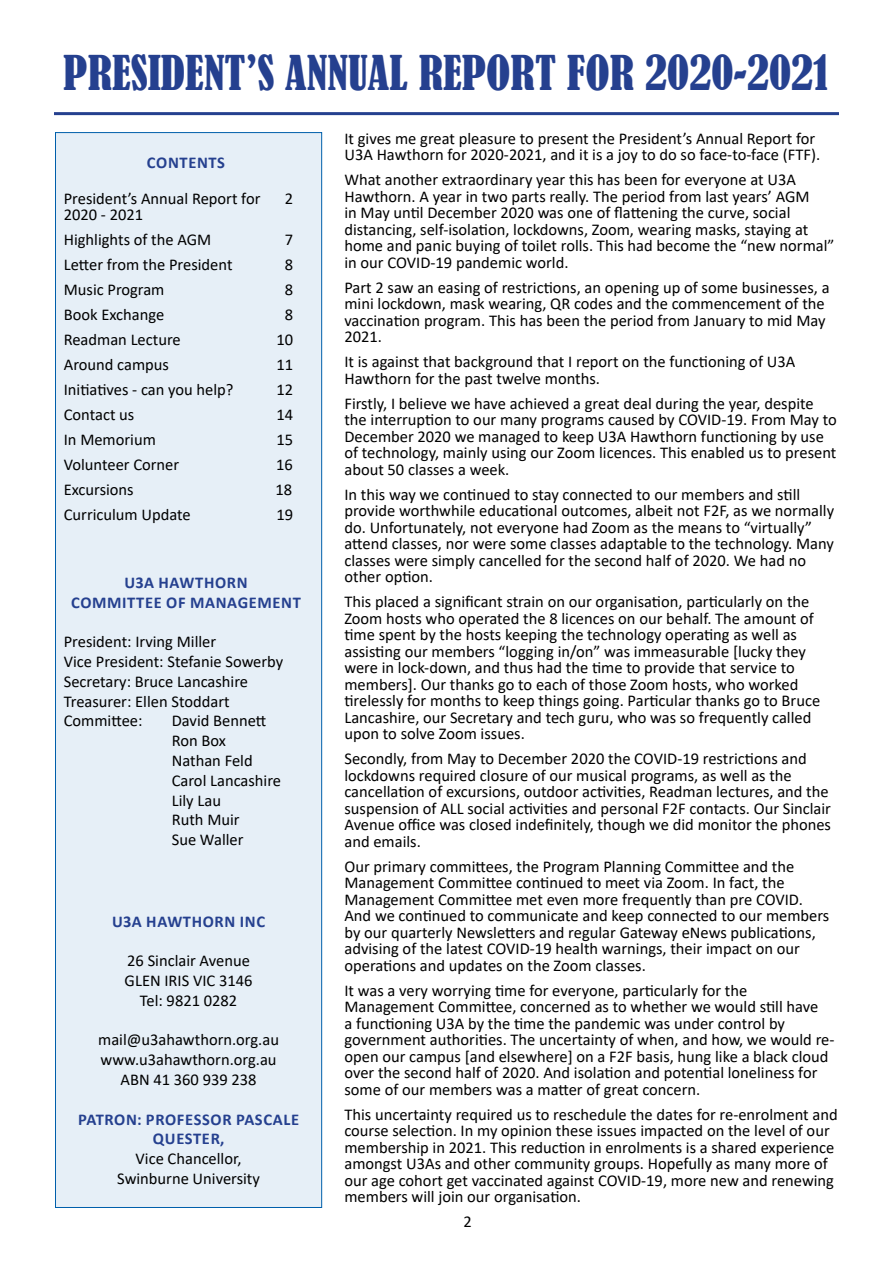
<style>
.page{position:relative;width:893px;height:1263px;background:#fff}
.page>*{position:absolute;margin:0;border:0;box-sizing:border-box;transform-origin:0 0}
.t1{font:condensed 45px "Bernard";color:#25408f}
.t2{font:16.5px/16.5px "Calibri";color:#000}
.t3{font:700 16.5px/19.8px "Calibri";letter-spacing:.04em;color:#25408f;text-align:center}
</style>
<div class="page">
<div style="left:55px;top:132px;width:267px;height:1076px;background:#e6eff7;border:1px solid #005fab"></div>
<hr style="left:54px;top:112px;width:785px;height:3px;background:#25408f">
<h1 class="t1" style="left:63px;top:47px;width:768px">PRESIDENT’S ANNUAL REPORT FOR 2020-2021</h1>
<p class="t3" style="left:147px;top:152px;width:80px">CONTENTS</p>
<p class="t2" style="left:64px;top:190px;width:198px">President’s Annual Report for</p>
<p class="t2" style="left:285px;top:190px;width:10px">2</p>
<p class="t2" style="left:64px;top:202px;width:149px;line-height:25px">2020 - 2021<br>Highlights of the AGM</p>
<p class="t2" style="left:285px;top:231px;width:10px">7</p>
<p class="t2" style="left:64px;top:256px;width:170px">Letter from the President</p>
<p class="t2" style="left:285px;top:256px;width:10px">8</p>
<p class="t2" style="left:64px;top:281px;width:102px">Music Program</p>
<p class="t2" style="left:285px;top:281px;width:10px">8</p>
<p class="t2" style="left:64px;top:306px;width:102px">Book Exchange</p>
<p class="t2" style="left:285px;top:306px;width:10px">8</p>
<p class="t2" style="left:64px;top:331px;width:118px">Readman Lecture</p>
<p class="t2" style="left:277px;top:331px;width:18px">10</p>
<p class="t2" style="left:64px;top:356px;width:107px">Around campus</p>
<p class="t2" style="left:277px;top:356px;width:18px">11</p>
<p class="t2" style="left:64px;top:381px;width:171px">Initiatives - can you help?</p>
<p class="t2" style="left:277px;top:381px;width:18px">12</p>
<p class="t2" style="left:64px;top:406px;width:72px">Contact us</p>
<p class="t2" style="left:277px;top:406px;width:18px">14</p>
<p class="t2" style="left:64px;top:431px;width:94px">In Memorium</p>
<p class="t2" style="left:277px;top:431px;width:18px">15</p>
<p class="t2" style="left:64px;top:456px;width:117px">Volunteer Corner</p>
<p class="t2" style="left:276px;top:456px;width:18px">16</p>
<p class="t2" style="left:64px;top:481px;width:71px">Excursions</p>
<p class="t2" style="left:275px;top:481px;width:18px">18</p>
<p class="t2" style="left:64px;top:506px;width:129px">Curriculum Update</p>
<p class="t2" style="left:277px;top:506px;width:18px">19</p>
<p class="t3" style="left:71px;top:572px;width:231px">U3A HAWTHORN<br>COMMITTEE OF MANAGEMENT</p>
<p class="t2" style="left:64px;top:631px;width:221px;line-height:19.8px">President: Irving Miller<br>Vice President: Stefanie Sowerby<br>Secretary: Bruce Lancashire<br>Treasurer: Ellen Stoddart<br>Committee:</p>
<p class="t2" style="left:172px;top:711px;width:111px;line-height:19.8px">David Bennett<br>Ron Box<br>Nathan Feld<br>Carol Lancashire<br>Lily Lau<br>Ruth Muir<br>Sue Waller</p>
<p class="t3" style="left:112px;top:911px;width:154px">U3A HAWTHORN INC</p>
<p class="t2" style="left:125px;top:950px;width:129px;line-height:19.8px;text-align:center">26 Sinclair Avenue<br>GLEN IRIS VIC 3146<br>Tel: 9821 0282</p>
<p class="t2" style="left:98px;top:1030px;width:182px;line-height:19.8px;text-align:center">mail@u3ahawthorn.org.au www.u3ahawthorn.org.au<br>ABN 41 360 939 238</p>
<p class="t3" style="left:78px;top:1109px;width:223px">PATRON: PROFESSOR PASCALE<br>QUESTER,</p>
<p class="t2" style="left:117px;top:1148px;width:144px;line-height:19.8px;text-align:center">Vice Chancellor,<br>Swinburne University</p>
<p class="t2" style="left:344px;top:129px;width:477px">It gives me great pleasure to present the President’s Annual Report for<br>U3A Hawthorn for 2020-2021, and it is a joy to do so face-to-face (FTF).</p>
<p class="t2" style="left:344px;top:171px;width:491px">What another extraordinary year this has been for everyone at U3A Hawthorn. A year in two parts really. The period from last years’ AGM<br>in May until December 2020 was one of flattening the curve, social distancing, self-isolation, lockdowns, Zoom, wearing masks, staying at home and panic buying of toilet rolls. This had become the “new normal” in our COVID-19 pandemic world.</p>
<p class="t2" style="left:344px;top:278px;width:487px">Part 2 saw an easing of restrictions, an opening up of some businesses, a mini lockdown, mask wearing, QR codes and the commencement of the vaccination program. This has been the period from January to mid May 2021.</p>
<p class="t2" style="left:344px;top:353px;width:452px">It is against that background that I report on the functioning of U3A<br>Hawthorn for the past twelve months.</p>
<p class="t2" style="left:344px;top:394px;width:494px">Firstly, I believe we have achieved a great deal during the year, despite the interruption to our many programs caused by COVID-19. From May to December 2020 we managed to keep U3A Hawthorn functioning by use of technology, mainly using our Zoom licences. This enabled us to present about 50 classes a week.</p>
<p class="t2" style="left:344px;top:485px;width:491px">In this way we continued to stay connected to our members and still provide worthwhile educational outcomes, albeit not F2F, as we normally do. Unfortunately, not everyone had Zoom as the means to “virtually” attend classes, nor were some classes adaptable to the technology. Many classes were simply cancelled for the second half of 2020. We had no other option.</p>
<p class="t2" style="left:344px;top:593px;width:477px">This placed a significant strain on our organisation, particularly on the Zoom hosts who operated the 8 licences on our behalf. The amount of time spent by the hosts keeping the technology operating as well as assisting our members “logging in/on” was immeasurable [lucky they were in lock-down, and thus had the time to provide that service to members]. Our thanks go to each of those Zoom hosts, who worked tirelessly for months to keep things going. Particular thanks go to Bruce Lancashire, our Secretary and tech guru, who was so frequently called upon to solve Zoom issues.</p>
<p class="t2" style="left:344px;top:750px;width:488px">Secondly, from May to December 2020 the COVID-19 restrictions and lockdowns required closure of our musical programs, as well as the cancellation of excursions, outdoor activities, Readman lectures, and the suspension of ALL social activities and personal F2F contacts. Our Sinclair Avenue office was closed indefinitely, though we did monitor the phones and emails.</p>
<p class="t2" style="left:344px;top:857px;width:486px">Our primary committees, the Program Planning Committee and the Management Committee continued to meet via Zoom. In fact, the Management Committee met even more frequently than pre COVID.<br>And we continued to communicate and keep connected to our members by our quarterly Newsletters and regular Gateway eNews publications, advising of the latest COVID-19 health warnings, their impact on our operations and updates on the Zoom classes.</p>
<p class="t2" style="left:344px;top:981px;width:492px">It was a very worrying time for everyone, particularly for the Management Committee, concerned as to whether we would still have<br>a functioning U3A by the time the pandemic was under control by government authorities. The uncertainty of when, and how, we would re&shy;open our campus [and elsewhere] on a F2F basis, hung like a black cloud over the second half of 2020. And isolation and potential loneliness for some of our members was a matter of great concern.</p>
<p class="t2" style="left:344px;top:1105px;width:495px">This uncertainty required us to reschedule the dates for re-enrolment and course selection. In my opinion these issues impacted on the level of our membership in 2021. This reduction in enrolments is a shared experience amongst U3As and other community groups. Hopefully as many more of our age cohort get vaccinated against COVID-19, more new and renewing members will join our organisation.</p>
<p class="t2" style="left:463px;top:1213px;width:10px">2</p>
</div>
